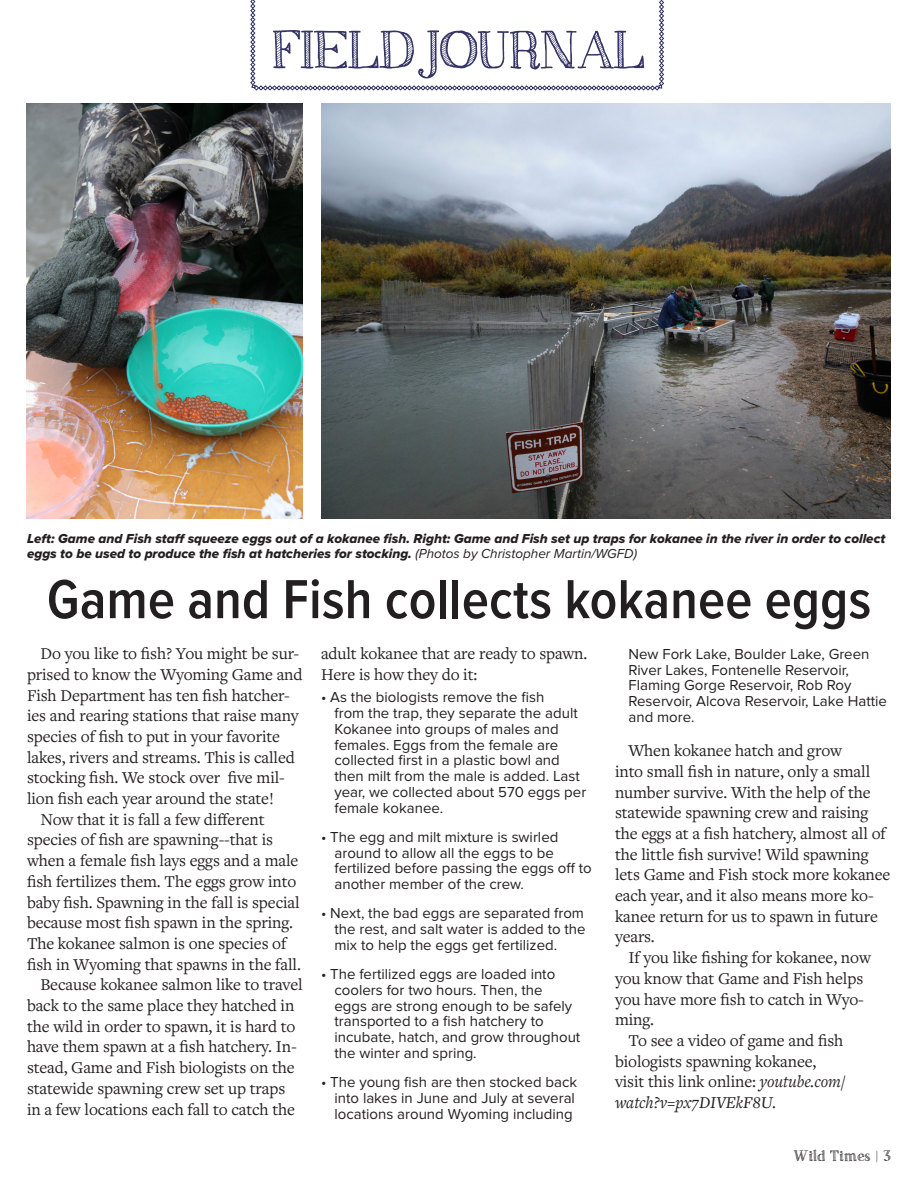
<style>
.page{position:relative;width:918px;height:1188px;background:#fff}
.page>*{position:absolute;margin:0;border:0;box-sizing:border-box;transform-origin:0 0}
.t1{font:600 57px "Proxima Nova Cond";letter-spacing:.005em;color:#231f20}
.t2{font:54px "Sketch Serif";color:#336}
.t3{font:17.25px/20.7px "Freight Text Pro";letter-spacing:-.005em;color:#231f20}
.t4{font:italic 17.25px "Freight Text Pro";letter-spacing:-.005em;color:#231f20}
.t5{font:15px/15.8px "Proxima Nova";color:#231f20}
.t6{font:15px "Sketch Serif";letter-spacing:.045em;color:#231f20}
.t7{font:13.5px/15px "Proxima Nova Extrabld It";color:#231f20}
.s1{font-family:"Proxima Nova";font-style:italic}
.s2{font-style:italic}
</style>
<div class="page">
<svg style="left:250px;top:0;width:414px;height:90px"></svg>
<img style="left:27px;top:104px;width:276px;height:414px">
<img style="left:321px;top:104px;width:570px;height:415px">
<h2 class="t2" style="left:273px;top:22px;width:373px">FIELD JOURNAL</h2>
<p class="t7" style="left:27px;top:532px;width:860px">Left: Game and Fish staff squeeze eggs out of a kokanee fish. Right: Game and Fish set up traps for kokanee in the river in order to collect eggs to be used to produce the fish at hatcheries for stocking. <span class="s1">(Photos by Christopher Martin/WGFD)</span></p>
<h1 class="t1" style="left:47px;top:565px;width:826px">Game and Fish collects kokanee eggs</h1>
<p class="t3" style="left:40px;top:643px;width:260px">Do you like to fish? You might be sur-</p>
<p class="t3" style="left:27px;top:663px;width:277px">prised to know the Wyoming Game and</p>
<p class="t3" style="left:27px;top:684px;width:264px">Fish Department has ten fish hatcher-</p>
<p class="t3" style="left:27px;top:705px;width:273px">ies and rearing stations that raise many</p>
<p class="t3" style="left:27px;top:725px;width:255px">species of fish to put in your favorite</p>
<p class="t3" style="left:27px;top:746px;width:269px">lakes, rivers and streams. This is called</p>
<p class="t3" style="left:27px;top:767px;width:259px">stocking fish. We stock over five mil-</p>
<p class="t3" style="left:27px;top:788px;width:248px">lion fish each year around the state!</p>
<p class="t3" style="left:40px;top:808px;width:226px">Now that it is fall a few different</p>
<p class="t3" style="left:27px;top:829px;width:248px">species of fish are spawning--that is</p>
<p class="t3" style="left:27px;top:850px;width:273px">when a female fish lays eggs and a male</p>
<p class="t3" style="left:27px;top:870px;width:271px">fish fertilizes them. The eggs grow into</p>
<p class="t3" style="left:27px;top:891px;width:274px">baby fish. Spawning in the fall is special</p>
<p class="t3" style="left:27px;top:912px;width:268px">because most fish spawn in the spring.</p>
<p class="t3" style="left:27px;top:932px;width:261px">The kokanee salmon is one species of</p>
<p class="t3" style="left:27px;top:953px;width:276px">fish in Wyoming that spawns in the fall.</p>
<p class="t3" style="left:40px;top:974px;width:264px">Because kokanee salmon like to travel</p>
<p class="t3" style="left:27px;top:995px;width:269px">back to the same place they hatched in</p>
<p class="t3" style="left:27px;top:1015px;width:270px">the wild in order to spawn, it is hard to</p>
<p class="t3" style="left:27px;top:1036px;width:271px">have them spawn at a fish hatchery. In-</p>
<p class="t3" style="left:27px;top:1057px;width:269px">stead, Game and Fish biologists on the</p>
<p class="t3" style="left:27px;top:1077px;width:260px">statewide spawning crew set up traps</p>
<p class="t3" style="left:27px;top:1098px;width:270px">in a few locations each fall to catch the</p>
<p class="t3" style="left:321px;top:643px;width:268px">adult kokanee that are ready to spawn.<br>Here is how they do it:</p>
<p class="t5" style="left:334px;top:690px;width:253px;text-indent:-14px">• As the biologists remove the fish<br>from the trap, they separate the adult<br>Kokanee into groups of males and females. Eggs from the female are collected first in a plastic bowl and then milt from the male is added. Last year, we collected about 570 eggs per female kokanee.</p>
<p class="t5" style="left:334px;top:830px;width:259px;text-indent:-14px">• The egg and milt mixture is swirled around to allow all the eggs to be fertilized before passing the eggs off to another member of the crew.</p>
<p class="t5" style="left:334px;top:906px;width:253px;text-align:justify;text-indent:-14px">• Next, the bad eggs are separated from the rest, and salt water is added to the mix to help the eggs get fertilized.</p>
<p class="t5" style="left:334px;top:967px;width:247px;text-indent:-14px">• The fertilized eggs are loaded into coolers for two hours. Then, the<br>eggs are strong enough to be safely transported to a fish hatchery to incubate, hatch, and grow throughout the winter and spring.</p>
<p class="t5" style="left:334px;top:1075px;width:244px;text-indent:-14px">• The young fish are then stocked back into lakes in June and July at several locations around Wyoming including</p>
<p class="t5" style="left:628px;top:647px;width:260px">New Fork Lake, Boulder Lake, Green<br>River Lakes, Fontenelle Reservoir,<br>Flaming Gorge Reservoir, Rob Roy<br>Reservoir, Alcova Reservoir, Lake Hattie and more.</p>
<p class="t3" style="left:615px;top:740px;width:277px;text-indent:14px">When kokanee hatch and grow<br>into small fish in nature, only a small number survive. With the help of the statewide spawning crew and raising the eggs at a fish hatchery, almost all of the little fish survive! Wild spawning lets Game and Fish stock more kokanee each year, and it also means more ko&shy;kanee return for us to spawn in future years.</p>
<p class="t3" style="left:628px;top:947px;width:244px">If you like fishing for kokanee, now</p>
<p class="t3" style="left:615px;top:967px;width:250px">you know that Game and Fish helps</p>
<p class="t3" style="left:615px;top:988px;width:250px">you have more fish to catch in Wyo-</p>
<p class="t3" style="left:615px;top:1009px;width:41px">ming.</p>
<p class="t3" style="left:628px;top:1029px;width:216px">To see a video of game and fish</p>
<p class="t3" style="left:615px;top:1050px;width:203px">biologists spawning kokanee,</p>
<p class="t3" style="left:615px;top:1071px;width:232px">visit this link online: <span class="s2">youtube.com/</span></p>
<p class="t4" style="left:615px;top:1091px;width:163px">watch?v=px7DIVEkF8U.</p>
<p class="t6" style="left:794px;top:1148px;width:99px">Wild Times | 3</p>
</div>
